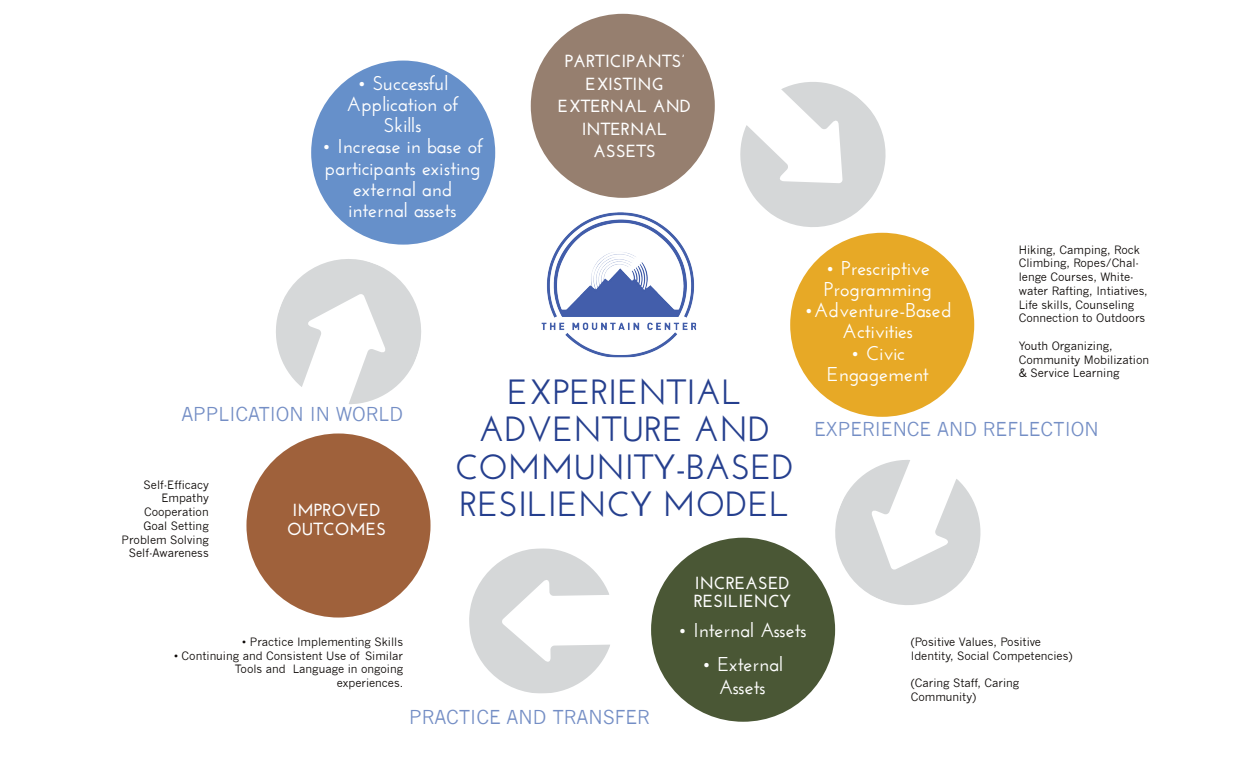
<style>
.page{position:relative;width:1260px;height:765px;background:#fff}
.page>*{position:absolute;margin:0;border:0;box-sizing:border-box;transform-origin:0 0}
.Header_1Brown{font:600 35px/37.5px "Josefin Sans";color:#253f8e;text-align:center}
.Header_1Brown-2{font:600 20px/21.2px "Josefin Sans";color:#fff;text-align:center}
.Regular_Body_feature{font:18.75px "News Gothic";color:#748ec5}
.Header_1Brown-3{font:700 17.5px/22.5px "Josefin Sans";color:#fff;text-align:center}
.Regular_Body_feature-2{font:11.25px/13.8px "News Gothic";color:#0c0806}
</style>
<div class="page">
<img style="left:542px;top:212px;width:154px;height:145px">
<div style="left:531px;top:14px;width:184px;height:184px;background:#967f6f;border-radius:50%"></div>
<svg style="left:740px;top:82px;width:153px;height:153px"></svg>
<div style="left:790px;top:233px;width:184px;height:184px;background:#e7a926;border-radius:50%"></div>
<svg style="left:825px;top:460px;width:156px;height:153px"></svg>
<div style="left:651px;top:538px;width:184px;height:184px;background:#4a5735;border-radius:50%"></div>
<svg style="left:469px;top:548px;width:141px;height:146px"></svg>
<div style="left:246px;top:434px;width:185px;height:184px;background:#9f613b;border-radius:50%"></div>
<div style="left:311px;top:61px;width:184px;height:184px;background:#6690ca;border-radius:50%"></div>
<svg style="left:276px;top:259px;width:145px;height:145px"></svg>
<p class="Header_1Brown-2" style="left:347px;top:72px;width:114px">• Successful<br>Application of<br>Skills</p>
<p class="Header_1Brown-2" style="left:322px;top:136px;width:163px">• Increase in base of participants existing external and internal assets</p>
<p class="Header_1Brown-3" style="left:558px;top:50px;width:135px">PARTICIPANTS’<br>EXISTING<br>EXTERNAL AND<br>INTERNAL</p>
<p class="Header_1Brown-3" style="left:593px;top:140px;width:64px">ASSETS</p>
<p class="Regular_Body_feature" style="left:181px;top:403px;width:223px">APPLICATION IN WORLD</p>
<p class="Regular_Body_feature-2" style="left:144px;top:478px;width:67px">Self-Efficacy</p>
<p class="Regular_Body_feature-2" style="left:161px;top:492px;width:49px">Empathy</p>
<p class="Regular_Body_feature-2" style="left:144px;top:505px;width:66px">Cooperation</p>
<p class="Regular_Body_feature-2" style="left:143px;top:519px;width:67px">Goal Setting</p>
<p class="Regular_Body_feature-2" style="left:121px;top:533px;width:89px">Problem Solving</p>
<p class="Regular_Body_feature-2" style="left:129px;top:547px;width:81px">Self-Awareness</p>
<p class="Header_1Brown-3" style="left:293px;top:499px;width:90px">IMPROVED</p>
<p class="Header_1Brown-3" style="left:287px;top:517px;width:100px">OUTCOMES</p>
<p class="Header_1Brown" style="left:455px;top:373px;width:341px">EXPERIENTIAL<br>ADVENTURE AND<br>COMMUNITY-BASED<br>RESILIENCY MODEL</p>
<p class="Header_1Brown-2" style="left:826px;top:257px;width:106px">• Prescriptive</p>
<p class="Header_1Brown-2" style="left:824px;top:278px;width:109px">Programming</p>
<p class="Header_1Brown-2" style="left:804px;top:300px;width:149px">•Adventure-Based<br>Activities</p>
<p class="Header_1Brown-2" style="left:827px;top:342px;width:103px">• Civic<br>Engagement</p>
<p class="Regular_Body_feature-2" style="left:1019px;top:243px;width:123px">Hiking, Camping, Rock</p>
<p class="Regular_Body_feature-2" style="left:1019px;top:256px;width:122px">Climbing, Ropes/Chal-</p>
<p class="Regular_Body_feature-2" style="left:1019px;top:270px;width:116px">lenge Courses, White-</p>
<p class="Regular_Body_feature-2" style="left:1019px;top:284px;width:131px">water Rafting, Intiatives,</p>
<p class="Regular_Body_feature-2" style="left:1019px;top:298px;width:117px">Life skills, Counseling</p>
<p class="Regular_Body_feature-2" style="left:1019px;top:311px;width:128px">Connection to Outdoors</p>
<p class="Regular_Body_feature-2" style="left:1019px;top:339px;width:132px">Youth Organizing,<br>Community Mobilization &amp; Service Learning</p>
<p class="Regular_Body_feature" style="left:814px;top:418px;width:286px">EXPERIENCE AND REFLECTION</p>
<p class="Regular_Body_feature-2" style="left:242px;top:635px;width:162px">• Practice Implementing Skills</p>
<p class="Regular_Body_feature-2" style="left:174px;top:649px;width:231px;text-align:right">• Continuing and Consistent Use of Similar<br>Tools and Language in ongoing experiences.</p>
<p class="Regular_Body_feature" style="left:409px;top:706px;width:242px">PRACTICE AND TRANSFER</p>
<p class="Header_1Brown-3" style="left:695px;top:571px;width:97px">INCREASED</p>
<p class="Header_1Brown-3" style="left:694px;top:590px;width:99px">RESILIENCY</p>
<p class="Header_1Brown-2" style="left:678px;top:620px;width:131px">• Internal Assets</p>
<p class="Header_1Brown-2" style="left:702px;top:653px;width:83px">• External</p>
<p class="Header_1Brown-2" style="left:719px;top:676px;width:48px">Assets</p>
<p class="Regular_Body_feature-2" style="left:911px;top:635px;width:163px">(Positive Values, Positive<br>Identity, Social Competencies)</p>
<p class="Regular_Body_feature-2" style="left:911px;top:676px;width:110px">(Caring Staff, Caring<br>Community)</p>
</div>
